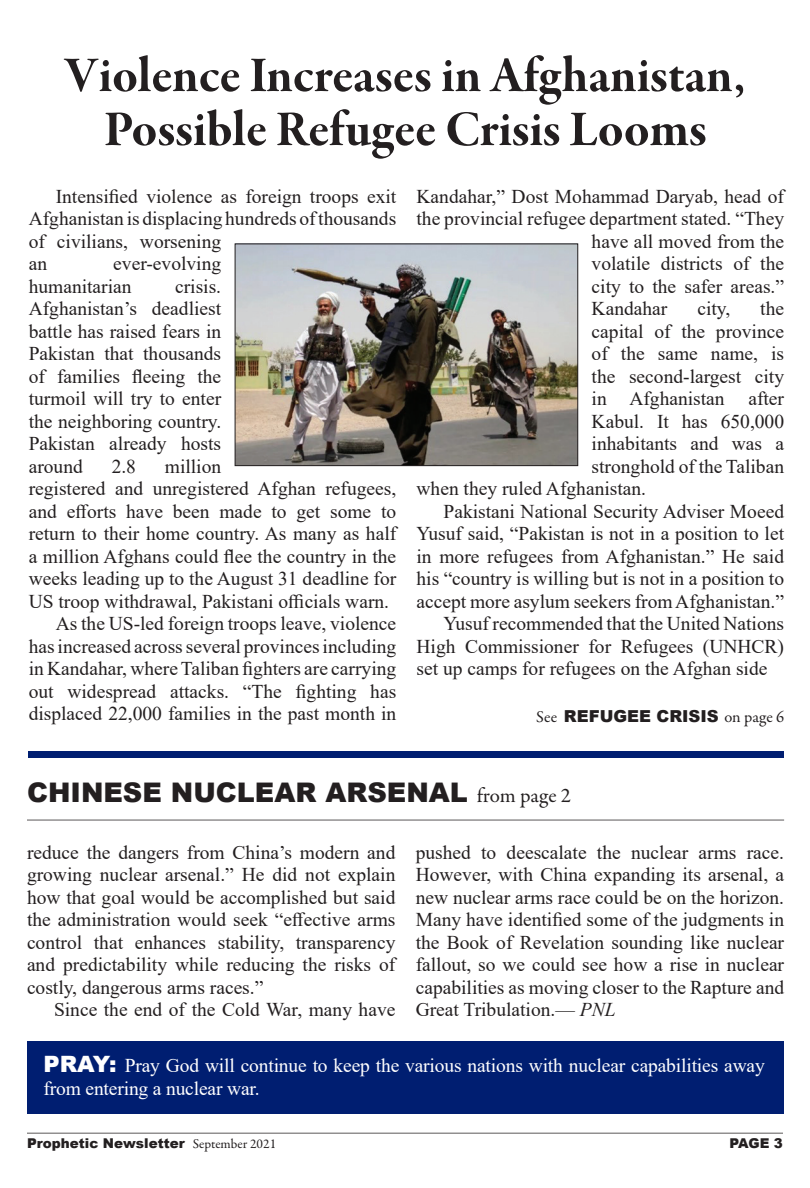
<style>
.page{position:relative;width:810px;height:1188px;background:#fff}
.page>*{position:absolute;margin:0;border:0;box-sizing:border-box;transform-origin:0 0}
.t1{font:51px/54px "Garamond Premr Pro Bd Subh";color:#231f20;text-align:center}
.t2{font:900 27px "Arial";color:#231f20}
.t3{font:19.5px/22.5px "Times New Roman";color:#231f20;text-align:justify}
.t4{font:19.5px/22.5px "Times New Roman";letter-spacing:-.01em;color:#fff}
.t5{font:900 16.5px "Arial";color:#231f20}
.t6{font:900 13.5px "Arial";color:#231f20}
.s1{font-family:"Garamond Premr Pro";font-weight:400}
.s2{font-family:"Garamond Premr Pro";font-weight:400;font-size:21px}
.s3{font-style:italic}
.s4{font-family:"Arial";font-weight:900;font-size:22.5px}
</style>
<div class="page">
<hr style="left:27px;top:1133px;width:756px;height:1px;background:#231f20">
<img style="left:237px;top:246px;width:339px;height:218px">
<div style="left:235px;top:244px;width:343px;height:222px;border:1px solid #231f20"></div>
<hr style="left:27px;top:819px;width:757px;height:2px;background:#231f20">
<div style="left:28px;top:751px;width:756px;height:7px;background:#001e71"></div>
<div style="left:27px;top:1041px;width:756px;height:72px;background:#001e71"></div>
<p class="t1" style="left:65px;top:49px;width:684px">Violence Increases in Afghanistan,<br>Possible Refugee Crisis Looms</p>
<p class="t3" style="left:29px;top:184px;width:369px;text-align:left;text-indent:27px">Intensified violence as foreign troops exit<br>Afghanistan is displacing hundreds of thousands of civilians, worsening<br>an</p>
<p class="t3" style="left:29px;top:252px;width:194px;text-indent:85px">ever-evolving humanitarian</p>
<p class="t3" style="left:29px;top:274px;width:194px;text-indent:146px">crisis.<br>Afghanistan’s deadliest battle has raised fears in Pakistan that thousands of families fleeing the turmoil will try to enter the neighboring country.<br>Pakistan already hosts around</p>
<p class="t3" style="left:29px;top:454px;width:369px;text-align:left;text-indent:136px">million<br>registered and unregistered Afghan refugees, and efforts have been made to get some to return to their home country. As many as half a million Afghans could flee the country in the weeks leading up to the August 31 deadline for US troop withdrawal, Pakistani officials warn.</p>
<p class="t3" style="left:29px;top:612px;width:369px;text-indent:27px">As the US-led foreign troops leave, violence has increased across several provinces including in Kandahar, where Taliban fighters are carrying out widespread attacks. “The fighting has displaced 22,000 families in the past month in</p>
<p class="t3" style="left:112px;top:454px;width:26px">2.8</p>
<p class="t3" style="left:417px;top:184px;width:369px">Kandahar,” Dost Mohammad Daryab, head of</p>
<p class="t3" style="left:417px;top:207px;width:369px">the provincial refugee department stated. “They</p>
<p class="t3" style="left:592px;top:229px;width:194px">have all moved from the</p>
<p class="t3" style="left:592px;top:252px;width:194px">volatile districts of the</p>
<p class="t3" style="left:592px;top:274px;width:194px">city to the safer areas.”</p>
<p class="t3" style="left:592px;top:297px;width:77px">Kandahar</p>
<p class="t3" style="left:697px;top:297px;width:34px">city,</p>
<p class="t3" style="left:760px;top:297px;width:25px">the</p>
<p class="t3" style="left:592px;top:319px;width:194px">capital of the province</p>
<p class="t3" style="left:592px;top:342px;width:194px">of the same name, is</p>
<p class="t3" style="left:592px;top:364px;width:194px">the second-largest city</p>
<p class="t3" style="left:592px;top:387px;width:194px">in Afghanistan after</p>
<p class="t3" style="left:592px;top:409px;width:194px">Kabul. It has 650,000</p>
<p class="t3" style="left:592px;top:432px;width:194px">inhabitants and was a</p>
<p class="t3" style="left:592px;top:454px;width:194px">stronghold of the Taliban</p>
<p class="t3" style="left:417px;top:477px;width:231px">when they ruled Afghanistan.</p>
<p class="t3" style="left:417px;top:499px;width:369px;text-indent:27px">Pakistani National Security Adviser Moeed Yusuf said, “Pakistan is not in a position to let in more refugees from Afghanistan.” He said his “country is willing but is not in a position to accept more asylum seekers from Afghanistan.”</p>
<p class="t3" style="left:417px;top:612px;width:369px;text-indent:27px">Yusuf recommended that the United Nations High Commissioner for Refugees (UNHCR) set up camps for refugees on the Afghan side</p>
<p class="t5" style="left:536px;top:704px;width:249px"><span class="s1">See</span> REFUGEE CRISIS <span class="s1">on page 6</span></p>
<p class="t2" style="left:27px;top:773px;width:545px">CHINESE NUCLEAR ARSENAL <span class="s2">from page 2</span></p>
<p class="t3" style="left:27px;top:841px;width:370px">reduce the dangers from China’s modern and growing nuclear arsenal.” He did not explain how that goal would be accomplished but said the administration would seek “effective arms control that enhances stability, transparency and predictability while reducing the risks of costly, dangerous arms races.”</p>
<p class="t3" style="left:54px;top:998px;width:343px">Since the end of the Cold War, many have</p>
<p class="t3" style="left:416px;top:841px;width:370px">pushed to deescalate the nuclear arms race.<br>However, with China expanding its arsenal, a new nuclear arms race could be on the horizon.<br>Many have identified some of the judgments in the Book of Revelation sounding like nuclear fallout, so we could see how a rise in nuclear capabilities as moving closer to the Rapture and Great Tribulation.— <span class="s3">PNL</span></p>
<p class="t4" style="left:44px;top:1054px;width:723px"><span class="s4">PRAY:</span> Pray God will continue to keep the various nations with nuclear capabilities away from entering a nuclear war.</p>
<p class="t6" style="left:27px;top:1135px;width:251px">Prophetic Newsletter <span class="s1">September 2021</span></p>
<p class="t6" style="left:730px;top:1135px;width:55px">PAGE 3</p>
</div>
